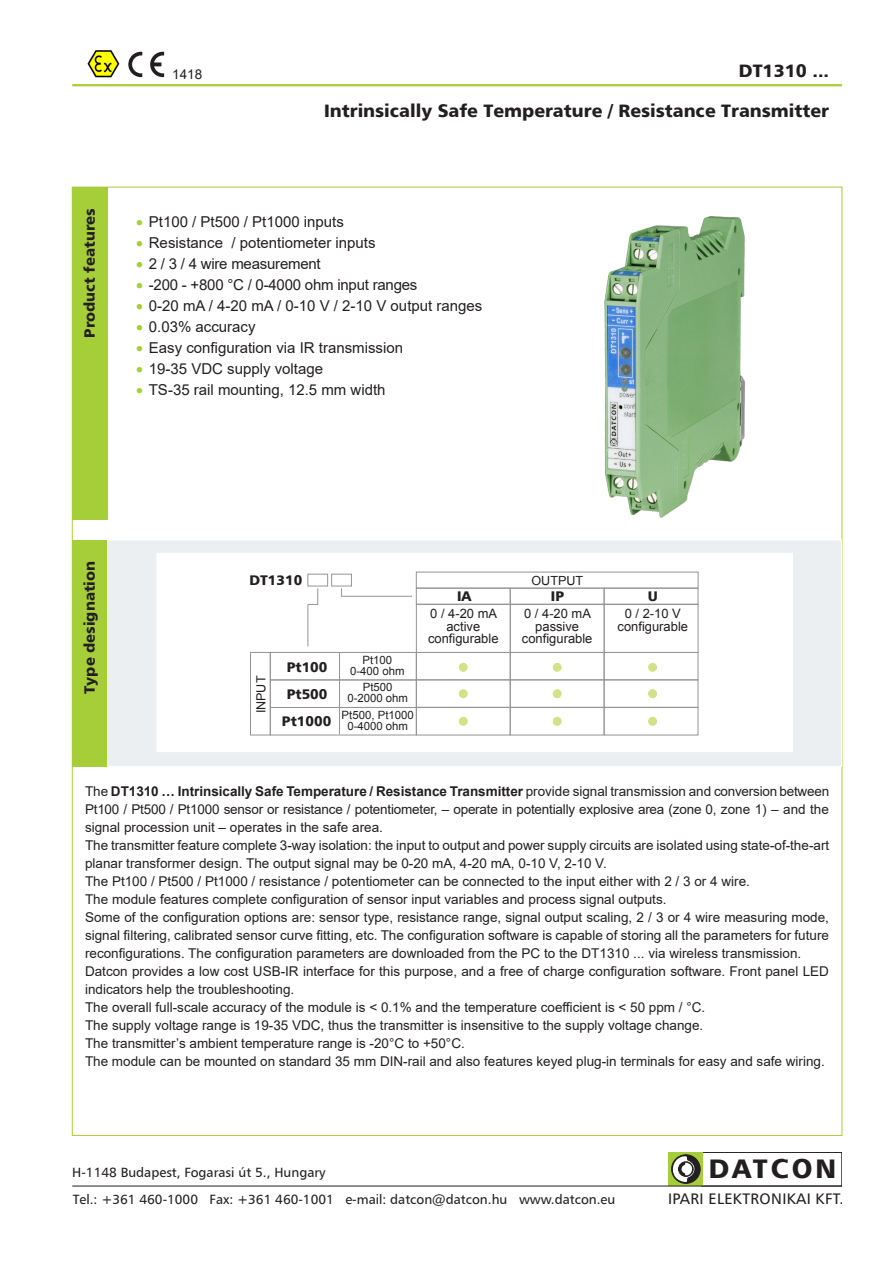
<style>
.page{position:relative;width:893px;height:1263px;background:#fff}
.page>*{position:absolute;margin:0;border:0;box-sizing:border-box;transform-origin:0 0}
.t1{font:26.85px "Humanist 777 Blk HUN Normal";letter-spacing:.105em;color:#231f20}
.t2{font:18px "Humanist 777 Blk HUN Normal";color:#231f20}
.t3{font:15.3px "Humanist 777 HUN Normal";letter-spacing:.025em;color:#231f20}
.Szöveg_felsorolás{font:15px "Arial";color:#231f20}
.Szöveg_törzs{font:15px "Humanist 777 Blk HUN Normal";color:#231f20}
.t4{font:13.95px/27.6px "Humanist 777 Blk HUN Normal";color:#231f20;text-align:center}
.Szöveg_törzs-2{font:13.5px/18px "Arial";color:#231f20;text-align:justify}
.t5{font:13.5px/26.4px "Humanist 777 HUN Normal";color:#231f20}
.Szöveg_táblázat{font:13.5px "Arial";color:#231f20}
.t6{font:12.9px/12.9px "Arial";color:#231f20;text-align:center}
.t7{font:12.6px "Arial";color:#231f20}
.t8{font:11.4px/11.4px "Arial";color:#231f20;text-align:center}
.s1{color:#a6ce39}
.s2{font-weight:700}
</style>
<div class="page">
<hr style="left:72px;top:84px;width:770px;height:2px;background:#a6ce39">
<div style="left:72px;top:187px;width:36px;height:332px;background:#a6ce39"></div>
<div style="left:701px;top:1152px;width:141px;height:34px;border:1px solid #231f20"></div>
<svg style="left:666px;top:1152px;width:37px;height:34px"></svg>
<hr style="left:72px;top:1186px;width:770px;height:1px;background:#231f20">
<div style="left:72px;top:540px;width:36px;height:226px;background:#a6ce39"></div>
<div style="left:108px;top:540px;width:733px;height:226px;background:#ebeff1"></div>
<div style="left:157px;top:553px;width:635px;height:199px;background:#fff"></div>
<img style="left:301px;top:592px;width:398px;height:144px">
<svg style="left:128px;top:52px;width:14px;height:25px"></svg>
<svg style="left:150px;top:52px;width:14px;height:25px"></svg>
<div style="left:416px;top:680px;width:94px;height:27px;border:1px solid #939598"></div>
<div style="left:416px;top:707px;width:94px;height:28px;border:1px solid #939598"></div>
<div style="left:416px;top:652px;width:94px;height:28px;border:1px solid #939598"></div>
<div style="left:416px;top:572px;width:282px;height:16px;border:1px solid #939598"></div>
<div style="left:416px;top:604px;width:94px;height:48px;border:1px solid #939598"></div>
<div style="left:416px;top:588px;width:94px;height:16px;border:1px solid #939598"></div>
<div style="left:459px;top:690px;width:8px;height:8px;background:#d2e287;border-radius:50%"></div>
<div style="left:459px;top:690px;width:8px;height:8px;border:1px solid #d2e287;border-radius:50%"></div>
<div style="left:459px;top:717px;width:8px;height:8px;background:#d2e287;border-radius:50%"></div>
<div style="left:459px;top:717px;width:8px;height:8px;border:1px solid #d2e287;border-radius:50%"></div>
<div style="left:308px;top:574px;width:20px;height:12px;border:1px solid #939598"></div>
<div style="left:331px;top:574px;width:21px;height:12px;border:1px solid #939598"></div>
<svg style="left:341px;top:588px;width:71px;height:8px"></svg>
<div style="left:510px;top:680px;width:94px;height:27px;border:1px solid #939598"></div>
<div style="left:510px;top:707px;width:94px;height:28px;border:1px solid #939598"></div>
<div style="left:510px;top:652px;width:94px;height:28px;border:1px solid #939598"></div>
<div style="left:510px;top:604px;width:94px;height:48px;border:1px solid #939598"></div>
<div style="left:510px;top:588px;width:94px;height:16px;border:1px solid #939598"></div>
<div style="left:553px;top:690px;width:8px;height:8px;background:#d2e287;border-radius:50%"></div>
<div style="left:553px;top:690px;width:8px;height:8px;border:1px solid #d2e287;border-radius:50%"></div>
<div style="left:553px;top:717px;width:8px;height:8px;background:#d2e287;border-radius:50%"></div>
<div style="left:553px;top:717px;width:8px;height:8px;border:1px solid #d2e287;border-radius:50%"></div>
<div style="left:604px;top:680px;width:94px;height:27px;border:1px solid #939598"></div>
<div style="left:604px;top:707px;width:94px;height:28px;border:1px solid #939598"></div>
<div style="left:604px;top:652px;width:94px;height:28px;border:1px solid #939598"></div>
<div style="left:604px;top:604px;width:94px;height:48px;border:1px solid #939598"></div>
<div style="left:604px;top:588px;width:94px;height:16px;border:1px solid #939598"></div>
<div style="left:649px;top:690px;width:7px;height:8px;background:#d2e287;border-radius:50%"></div>
<div style="left:648px;top:690px;width:9px;height:8px;border:1px solid #d2e287;border-radius:50%"></div>
<div style="left:649px;top:717px;width:7px;height:8px;background:#d2e287;border-radius:50%"></div>
<div style="left:648px;top:717px;width:9px;height:8px;border:1px solid #d2e287;border-radius:50%"></div>
<hr style="left:308px;top:604px;width:1px;height:42px;background:#939598">
<div style="left:250px;top:652px;width:20px;height:83px;border:1px solid #939598"></div>
<div style="left:270px;top:652px;width:146px;height:28px;border:1px solid #939598"></div>
<div style="left:270px;top:680px;width:146px;height:27px;border:1px solid #939598"></div>
<div style="left:270px;top:707px;width:146px;height:28px;border:1px solid #939598"></div>
<hr style="left:339px;top:652px;width:1px;height:82px;background:#939598">
<div style="left:459px;top:663px;width:8px;height:8px;background:#d2e287;border-radius:50%"></div>
<div style="left:459px;top:663px;width:8px;height:8px;border:1px solid #d2e287;border-radius:50%"></div>
<div style="left:553px;top:663px;width:8px;height:8px;background:#d2e287;border-radius:50%"></div>
<div style="left:553px;top:663px;width:8px;height:8px;border:1px solid #d2e287;border-radius:50%"></div>
<div style="left:649px;top:663px;width:7px;height:8px;background:#d2e287;border-radius:50%"></div>
<div style="left:648px;top:663px;width:9px;height:8px;border:1px solid #d2e287;border-radius:50%"></div>
<svg style="left:308px;top:588px;width:10px;height:17px"></svg>
<img style="left:87px;top:50px;width:33px;height:28px">
<img style="left:604px;top:216px;width:142px;height:302px">
<p class="Szöveg_törzs" style="left:80px;top:338px;width:131px;rotate:-90deg">Product features</p>
<p class="Szöveg_táblázat" style="left:172px;top:65px;width:32px">1418</p>
<p class="t2" style="left:739px;top:59px;width:92px">DT1310 ...</p>
<p class="t2" style="left:324px;top:99px;width:507px">Intrinsically Safe Temperature / Resistance Transmitter</p>
<p class="Szöveg_felsorolás" style="left:136px;top:212px;width:209px"><span class="s1">•</span> Pt100 / Pt500 / Pt1000 inputs</p>
<p class="Szöveg_felsorolás" style="left:136px;top:233px;width:241px"><span class="s1">•</span> Resistance / potentiometer inputs</p>
<p class="Szöveg_felsorolás" style="left:136px;top:254px;width:186px"><span class="s1">•</span> 2 / 3 / 4 wire measurement</p>
<p class="Szöveg_felsorolás" style="left:136px;top:275px;width:283px"><span class="s1">•</span> -200 - +800 °C / 0-4000 ohm input ranges</p>
<p class="Szöveg_felsorolás" style="left:136px;top:296px;width:348px"><span class="s1">•</span> 0-20 mA / 4-20 mA / 0-10 V / 2-10 V output ranges</p>
<p class="Szöveg_felsorolás" style="left:136px;top:317px;width:121px"><span class="s1">•</span> 0.03% accuracy</p>
<p class="Szöveg_felsorolás" style="left:136px;top:338px;width:269px"><span class="s1">•</span> Easy configuration via IR transmission</p>
<p class="Szöveg_felsorolás" style="left:136px;top:359px;width:188px"><span class="s1">•</span> 19-35 VDC supply voltage</p>
<p class="Szöveg_felsorolás" style="left:136px;top:380px;width:251px"><span class="s1">•</span> TS-35 rail mounting, 12.5 mm width</p>
<p class="Szöveg_törzs" style="left:80px;top:694px;width:134px;rotate:-90deg">Type designation</p>
<p class="t4" style="left:250px;top:566px;width:54px">DT1310</p>
<p class="t7" style="left:531px;top:572px;width:53px">OUTPUT</p>
<p class="t6" style="left:522px;top:606px;width:72px">0 / 4-20 mA passive configurable</p>
<p class="t4" style="left:457px;top:582px;width:16px">IA</p>
<p class="t4" style="left:551px;top:582px;width:15px">IP</p>
<p class="t6" style="left:428px;top:606px;width:72px">0 / 4-20 mA active configurable</p>
<p class="t7" style="left:252px;top:713px;width:39px;rotate:-90deg">INPUT</p>
<p class="t4" style="left:287px;top:653px;width:42px">Pt100</p>
<p class="t8" style="left:350px;top:654px;width:56px">Pt100<br>0-400 ohm</p>
<p class="t8" style="left:347px;top:681px;width:62px">Pt500<br>0-2000 ohm</p>
<p class="t8" style="left:342px;top:709px;width:74px">Pt500, Pt1000<br>0-4000 ohm</p>
<p class="t4" style="left:282px;top:680px;width:51px">Pt500<br>Pt1000</p>
<p class="t4" style="left:648px;top:582px;width:12px">U</p>
<p class="t6" style="left:618px;top:606px;width:72px">0 / 2-10 V configurable</p>
<p class="Szöveg_törzs-2" style="left:85px;top:782px;width:746px">The <span class="s2">DT1310 … Intrinsically Safe Temperature / Resistance Transmitter</span> provide signal transmission and conversion between Pt100 / Pt500 / Pt1000 sensor or resistance / potentiometer, – operate in potentially explosive area (zone 0, zone 1) – and the signal procession unit – operates in the safe area.</p>
<p class="Szöveg_törzs-2" style="left:85px;top:836px;width:746px">The transmitter feature complete 3-way isolation: the input to output and power supply circuits are isolated using state-of-the-art planar transformer design. The output signal may be 0-20 mA, 4-20 mA, 0-10 V, 2-10 V.</p>
<p class="Szöveg_törzs-2" style="left:85px;top:872px;width:666px">The Pt100 / Pt500 / Pt1000 / resistance / potentiometer can be connected to the input either with 2 / 3 or 4 wire.</p>
<p class="Szöveg_törzs-2" style="left:85px;top:890px;width:583px">The module features complete configuration of sensor input variables and process signal outputs.</p>
<p class="Szöveg_törzs-2" style="left:85px;top:908px;width:745px">Some of the configuration options are: sensor type, resistance range, signal output scaling, 2 / 3 or 4 wire measuring mode, signal filtering, calibrated sensor curve fitting, etc. The configuration software is capable of storing all the parameters for future reconfigurations. The configuration parameters are downloaded from the PC to the DT1310 ... via wireless transmission.</p>
<p class="Szöveg_törzs-2" style="left:85px;top:962px;width:745px">Datcon provides a low cost USB-IR interface for this purpose, and a free of charge configuration software. Front panel LED indicators help the troubleshooting.</p>
<p class="Szöveg_törzs-2" style="left:85px;top:998px;width:622px">The overall full-scale accuracy of the module is &lt; 0.1% and the temperature coefficient is &lt; 50 ppm / °C.</p>
<p class="Szöveg_törzs-2" style="left:85px;top:1016px;width:620px">The supply voltage range is 19-35 VDC, thus the transmitter is insensitive to the supply voltage change.</p>
<p class="Szöveg_törzs-2" style="left:85px;top:1034px;width:381px">The transmitter’s ambient temperature range is -20°C to +50°C.</p>
<p class="Szöveg_törzs-2" style="left:85px;top:1052px;width:741px">The module can be mounted on standard 35 mm DIN-rail and also features keyed plug-in terminals for easy and safe wiring.</p>
<p class="t5" style="left:72px;top:1159px;width:545px">H-1148 Budapest, Fogarasi út 5., Hungary<br>Tel.: +361 460-1000 Fax: +361 460-1001 e-mail: datcon@datcon.hu www.datcon.eu</p>
<p class="t1" style="left:709px;top:1152px;width:129px">DATCON</p>
<p class="t3" style="left:668px;top:1189px;width:177px">IPARI ELEKTRONIKAI KFT.</p>
</div>
